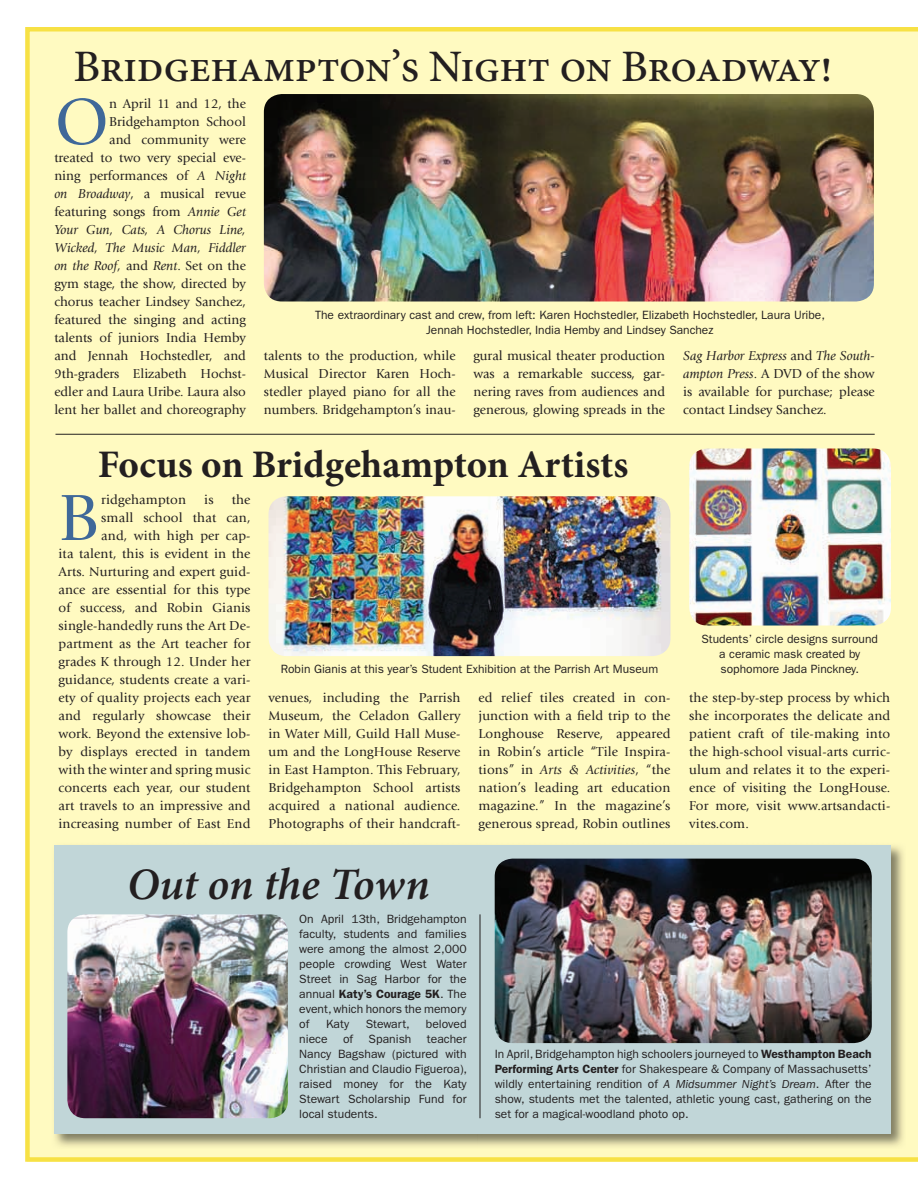
<style>
.page{position:relative;width:918px;height:1188px;background:#fff}
.page>*{position:absolute;margin:0;border:0;box-sizing:border-box;transform-origin:0 0}
.t1{font:68.1px "Giovanni Std";color:#3f6899}
.t2{font:500 45px "Minion Pro";letter-spacing:-.015em;color:#231f20}
.t3{font:italic 600 45px "Minion Pro";letter-spacing:-.005em;color:#231f20}
.t4{font:700 39px "Minion Pro";letter-spacing:-.005em;color:#231f20}
.t5{font:13.5px/18px "Giovanni Std";letter-spacing:.01em;color:#231f20;text-align:justify}
.t6{font:12px/15px "ITC Franklin Gothic Std";color:#231f20;text-align:justify}
.s1{font-style:italic}
.s2{font-weight:600}
</style>
<div class="page">
<div style="left:25px;top:27px;width:893px;height:1135px;background:#fffac1"></div>
<img style="left:52px;top:843px;width:853px;height:305px">
<div style="left:54px;top:845px;width:837px;height:289px;background:#c1d6d8"></div>
<img style="left:689px;top:448px;width:202px;height:178px">
<img style="left:495px;top:859px;width:377px;height:184px">
<img style="left:67px;top:914px;width:221px;height:204px">
<hr style="left:480px;top:914px;width:1px;height:204px;background:#231f20">
<img style="left:264px;top:94px;width:610px;height:208px">
<hr style="left:56px;top:434px;width:819px;height:1px;background:#231f20">
<img style="left:269px;top:496px;width:401px;height:160px">
<h2 class="t2" style="left:74px;top:36px;width:760px">Bridgehampton’s Night on Broadway!</h2>
<h1 class="t1" style="left:54px;top:83px;width:56px">O</h1>
<p class="t5" style="left:54px;top:95px;width:193px;text-align:right">n April 11 and 12, the<br>Bridgehampton School<br>and community were<br>treated to two very special eve&shy;ning performances of <span class="s1">A Night on Broadway</span>, a musical revue featuring songs from <span class="s1">Annie Get<br>Your Gun, Cats, A Chorus Line,<br>Wicked, The Music Man, Fiddler on the Roof,</span> and <span class="s1">Rent</span>. Set on the gym stage, the show, directed by chorus teacher Lindsey Sanchez, featured the singing and acting talents of juniors India Hemby and Jennah Hochstedler, and<br>9th-graders Elizabeth Hochst&shy;edler and Laura Uribe. Laura also lent her ballet and choreography</p>
<p class="t6" style="left:315px;top:307px;width:511px;text-align:center">The extraordinary cast and crew, from left: Karen Hochstedler, Elizabeth Hochstedler, Laura Uribe,<br>Jennah Hochstedler, India Hemby and Lindsey Sanchez</p>
<p class="t5" style="left:264px;top:347px;width:193px">talents to the production, while Musical Director Karen Hoch&shy;stedler played piano for all the numbers. Bridgehampton’s inau-</p>
<p class="t5" style="left:474px;top:347px;width:193px">gural musical theater production was a remarkable success, gar&shy;nering raves from audiences and generous, glowing spreads in the</p>
<p class="t5" style="left:683px;top:347px;width:193px"><span class="s1">Sag Harbor Express</span> and <span class="s1">The South&shy;ampton Press</span>. A DVD of the show is available for purchase; please contact Lindsey Sanchez.</p>
<h3 class="t4" style="left:98px;top:437px;width:532px">Focus on Bridgehampton Artists</h3>
<p class="t5" style="left:59px;top:491px;width:194px;text-align:right">the<br>small school that can,<br>and, with high per cap-<br>ita talent, this is evident in the<br>Arts. Nurturing and expert guid&shy;ance are essential for this type of success, and Robin Gianis single-handedly runs the Art De&shy;partment as the Art teacher for grades K through 12. Under her guidance, students create a vari&shy;ety of quality projects each year and regularly showcase their work. Beyond the extensive lob&shy;by displays erected in tandem with the winter and spring music concerts each year, our student art travels to an impressive and increasing number of East End</p>
<h1 class="t1" style="left:58px;top:479px;width:42px">B</h1>
<p class="t5" style="left:101px;top:491px;width:86px">ridgehampton</p>
<p class="t5" style="left:204px;top:491px;width:11px">is</p>
<p class="t6" style="left:281px;top:662px;width:379px">Robin Gianis at this year’s Student Exhibition at the Parrish Art Museum</p>
<p class="t5" style="left:269px;top:689px;width:194px">venues, including the Parrish Museum, the Celadon Gallery in Water Mill, Guild Hall Muse&shy;um and the LongHouse Reserve in East Hampton. This February, Bridgehampton School artists acquired a national audience.<br>Photographs of their handcraft-</p>
<p class="t5" style="left:479px;top:689px;width:194px">ed relief tiles created in con&shy;junction with a field trip to the Longhouse Reserve, appeared in Robin’s article “Tile Inspira&shy;tions” in <span class="s1">Arts &amp; Activities</span>, “the nation’s leading art education magazine.” In the magazine’s generous spread, Robin outlines</p>
<h2 class="t3" style="left:127px;top:853px;width:304px">Out on the Town</h2>
<p class="t6" style="left:299px;top:912px;width:169px">On April 13th, Bridgehampton faculty, students and families were among the almost 2,000 people crowding West Water Street in Sag Harbor for the annual <span class="s2">Katy’s Courage 5K</span>. The event, which honors the memory of</p>
<p class="t6" style="left:326px;top:1017px;width:25px">Katy</p>
<p class="t6" style="left:366px;top:1017px;width:46px">Stewart,</p>
<p class="t6" style="left:426px;top:1017px;width:42px">beloved</p>
<p class="t6" style="left:701px;top:632px;width:178px;text-align:center">Students’ circle designs surround a ceramic mask created by sophomore Jada Pinckney.</p>
<p class="t5" style="left:689px;top:689px;width:203px">the step-by-step process by which she incorporates the delicate and patient craft of tile-making into the high-school visual-arts curric&shy;ulum and relates it to the experi&shy;ence of visiting the LongHouse.<br>For more, visit www.artsandacti&shy;vites.com.</p>
<p class="t6" style="left:299px;top:1032px;width:30px">niece</p>
<p class="t6" style="left:343px;top:1032px;width:12px">of</p>
<p class="t6" style="left:369px;top:1032px;width:44px">Spanish</p>
<p class="t6" style="left:299px;top:1032px;width:170px;text-indent:128px">teacher Nancy Bagshaw (pictured with Christian and Claudio Figueroa), raised money for the Katy Stewart Scholarship Fund for local students.</p>
<p class="t6" style="left:495px;top:1047px;width:379px">In April, Bridgehampton high schoolers journeyed to <span class="s2">Westhampton Beach Performing Arts Center</span> for Shakespeare &amp; Company of Massachusetts’ wildly entertaining rendition of <span class="s1">A Midsummer Night’s Dream</span>. After the show, students met the talented, athletic young cast, gathering on the set for a magical-woodland photo op.</p>
</div>
